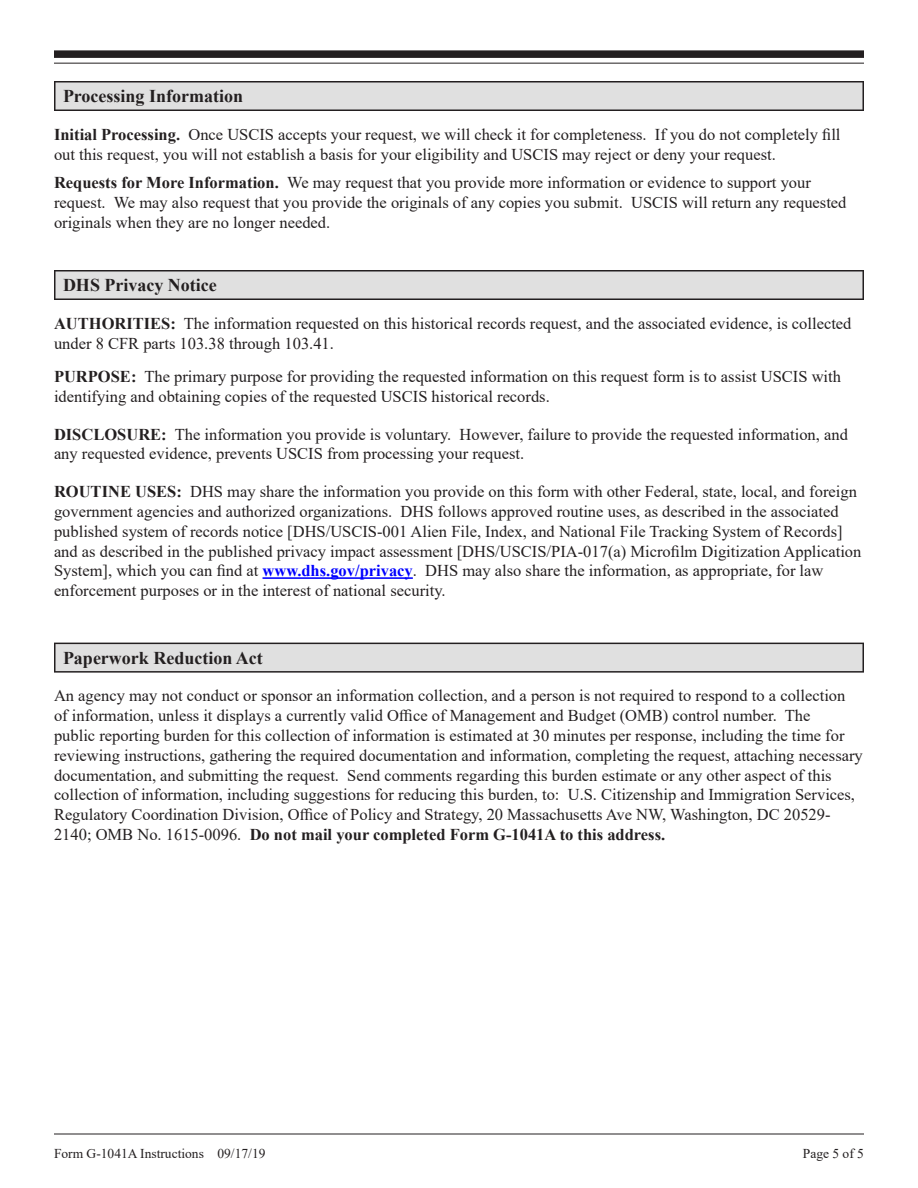
<style>
.page{position:relative;width:918px;height:1188px;background:#fff}
.page>*{position:absolute;margin:0;border:0;box-sizing:border-box;transform-origin:0 0}
.Section_Header_1__T{font:700 18px "Times New Roman";color:#231f20}
.Body_Lead-in_Extra_S{font:16.5px/19.8px "Times New Roman";color:#231f20}
.Body_1__T{font:16.5px/19.8px "Times New Roman";color:#231f20}
.Body_Lead-in_1__T{font:16.5px/19.8px "Times New Roman";color:#231f20}
.t1{font:13.5px "Times New Roman";color:#231f20}
.s1{font-weight:700}
.s2{font-weight:700;color:#00f}
</style>
<div class="page">
<hr style="left:54px;top:1134px;width:810px;height:1px;background:#231f20">
<div style="left:54px;top:50px;width:810px;height:8px;background:#231f20"></div>
<hr style="left:54px;top:63px;width:810px;height:1px;background:#231f20">
<div style="left:54px;top:81px;width:810px;height:30px;background:#231f20"></div>
<div style="left:56px;top:82px;width:806px;height:28px;background:#e0e0e0"></div>
<div style="left:54px;top:270px;width:810px;height:30px;background:#817f80"></div>
<div style="left:56px;top:272px;width:806px;height:26px;background:#e0e0e0"></div>
<hr style="left:263px;top:577px;width:150px;height:2px;background:#00f">
<svg style="left:54px;top:643px;width:810px;height:30px;background:#464344"></svg>
<div style="left:56px;top:644px;width:806px;height:27px;background:#e0e0e0"></div>
<p class="Section_Header_1__T" style="left:63px;top:83px;width:182px">Processing Information</p>
<p class="Body_Lead-in_1__T" style="left:54px;top:124px;width:788px"><span class="s1">Initial Processing.</span> Once USCIS accepts your request, we will check it for completeness. If you do not completely fill out this request, you will not establish a basis for your eligibility and USCIS may reject or deny your request.</p>
<p class="Body_Lead-in_1__T" style="left:54px;top:172px;width:794px"><span class="s1">Requests for More Information.</span> We may request that you provide more information or evidence to support your request. We may also request that you provide the originals of any copies you submit. USCIS will return any requested originals when they are no longer needed.</p>
<p class="Section_Header_1__T" style="left:63px;top:272px;width:155px">DHS Privacy Notice</p>
<p class="Body_Lead-in_1__T" style="left:54px;top:313px;width:799px"><span class="s1">AUTHORITIES:</span> The information requested on this historical records request, and the associated evidence, is collected under 8 CFR parts 103.38 through 103.41.</p>
<p class="Body_Lead-in_Extra_S" style="left:54px;top:366px;width:789px"><span class="s1">PURPOSE:</span> The primary purpose for providing the requested information on this request form is to assist USCIS with identifying and obtaining copies of the requested USCIS historical records.</p>
<p class="Body_Lead-in_Extra_S" style="left:54px;top:424px;width:795px"><span class="s1">DISCLOSURE:</span> The information you provide is voluntary. However, failure to provide the requested information, and any requested evidence, prevents USCIS from processing your request.</p>
<p class="Body_Lead-in_Extra_S" style="left:54px;top:481px;width:809px"><span class="s1">ROUTINE USES:</span> DHS may share the information you provide on this form with other Federal, state, local, and foreign government agencies and authorized organizations. DHS follows approved routine uses, as described in the associated published system of records notice [DHS/USCIS-001 Alien File, Index, and National File Tracking System of Records] and as described in the published privacy impact assessment [DHS/USCIS/PIA-017(a) Microfilm Digitization Application System], which you can find at <span class="s2">www.dhs.gov/privacy</span>. DHS may also share the information, as appropriate, for law enforcement purposes or in the interest of national security.</p>
<p class="Section_Header_1__T" style="left:63px;top:645px;width:201px">Paperwork Reduction Act</p>
<p class="Body_1__T" style="left:54px;top:685px;width:810px">An agency may not conduct or sponsor an information collection, and a person is not required to respond to a collection of information, unless it displays a currently valid Office of Management and Budget (OMB) control number. The<br>public reporting burden for this collection of information is estimated at 30 minutes per response, including the time for reviewing instructions, gathering the required documentation and information, completing the request, attaching necessary documentation, and submitting the request. Send comments regarding this burden estimate or any other aspect of this collection of information, including suggestions for reducing this burden, to: U.S. Citizenship and Immigration Services, Regulatory Coordination Division, Office of Policy and Strategy, 20 Massachusetts Ave NW, Washington, DC 20529- 2140; OMB No. 1615-0096. <span class="s1">Do not mail your completed Form G-1041A to this address.</span></p>
<p class="t1" style="left:54px;top:1144px;width:213px">Form G-1041A Instructions 09/17/19</p>
<p class="t1" style="left:803px;top:1144px;width:63px">Page 5 of 5</p>
</div>
